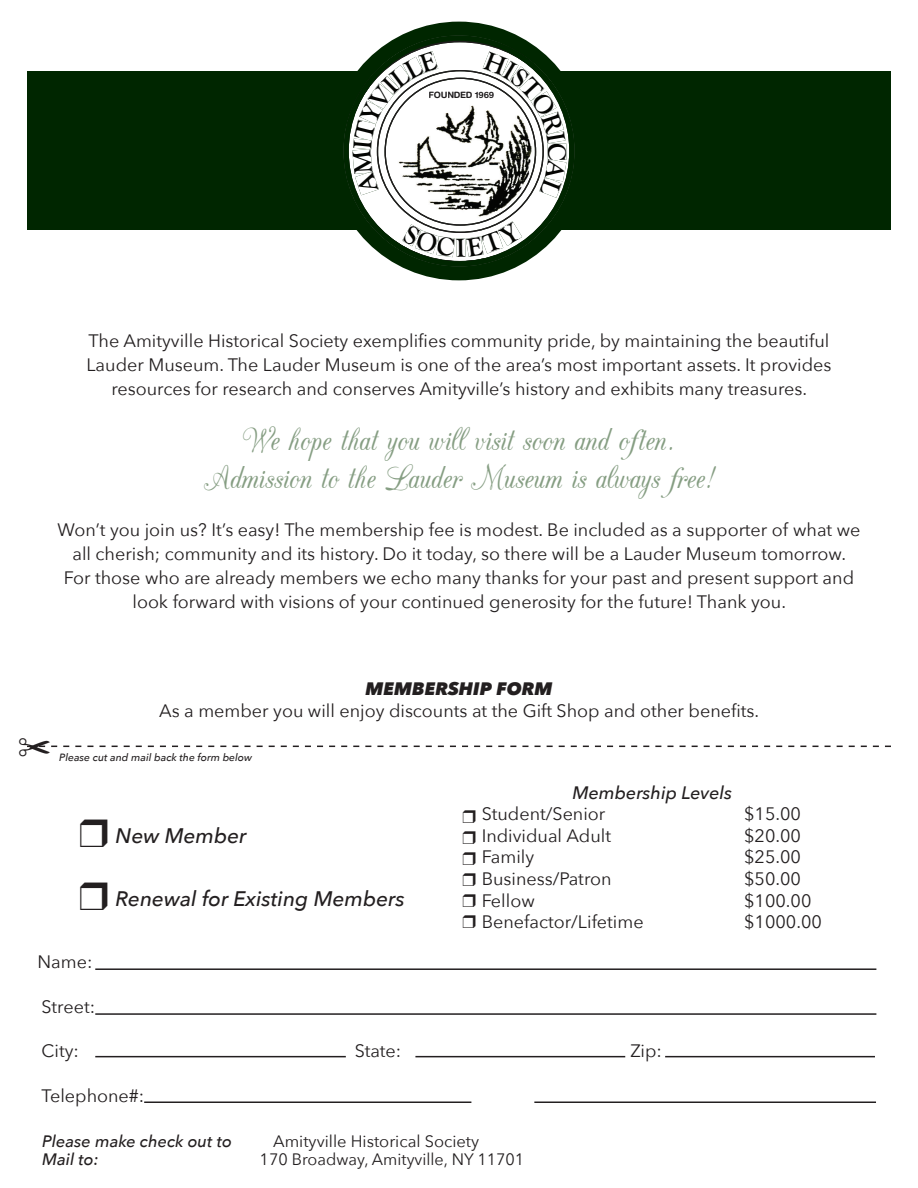
<style>
.page{position:relative;width:918px;height:1188px;background:#fff}
.page>*{position:absolute;margin:0;border:0;box-sizing:border-box;transform-origin:0 0}
.t1{font:39px "CAC Champagne";color:#869e83;scale:.94 1}
.t2{font:italic 500 21px "Avenir Next";color:#231f20}
.t3{font:18px/24px "Avenir Next";color:#231f20;text-align:center}
.t4{font:italic 500 18px "Avenir Next";color:#231f20}
.t5{font:italic 800 18px "Avenir Next";color:#231f20}
.t6{font:16.5px "Avenir Next";color:#231f20}
.t7{font:italic 500 16.5px "Avenir Next";color:#231f20}
.t8{font:italic 500 10.5px "Avenir Next";color:#231f20}
.t9{font:700 8.7px "Helvetica Rounded";letter-spacing:-.02em;color:#201d1e}
</style>
<div class="page">
<div style="left:27px;top:72px;width:864px;height:158px;background:#002600"></div>
<div style="left:330px;top:22px;width:258px;height:258px;background:#002600;border-radius:50%"></div>
<img style="left:349px;top:48px;width:225px;height:215px">
<img style="left:345px;top:36px;width:193px;height:98px">
<div style="left:343px;top:35px;width:232px;height:232px;border:5px solid #002600;border-radius:50%"></div>
<div style="left:338px;top:30px;width:242px;height:242px;border:5px solid #002600;border-radius:50%"></div>
<hr style="left:95px;top:968px;width:781px;height:2px;background:#231f20">
<hr style="left:95px;top:1013px;width:781px;height:2px;background:#231f20">
<hr style="left:95px;top:1056px;width:251px;height:1px;background:#231f20">
<hr style="left:144px;top:1102px;width:327px;height:1px;background:#231f20">
<hr style="left:534px;top:1102px;width:342px;height:1px;background:#231f20">
<hr style="left:415px;top:1056px;width:210px;height:1px;background:#231f20">
<hr style="left:665px;top:1056px;width:210px;height:1px;background:#231f20">
<svg style="left:352px;top:51px;width:215px;height:206px"></svg>
<svg style="left:27px;top:745px;width:864px;height:3px"></svg>
<p class="t9" style="left:428px;top:90px;width:67px">FOUNDED 1969</p>
<p class="t3" style="left:89px;top:328px;width:742px">The Amityville Historical Society exemplifies community pride, by maintaining the beautiful</p>
<p class="t3" style="left:86px;top:352px;width:747px">Lauder Museum. The Lauder Museum is one of the area’s most important assets. It provides resources for research and conserves Amityville’s history and exhibits many treasures.</p>
<p class="t1" style="left:242px;top:420px;width:462px">We hope that you will visit soon and often.</p>
<p class="t1" style="left:204px;top:458px;width:544px">Admission to the Lauder Museum is always free!</p>
<p class="t3" style="left:58px;top:517px;width:804px">Won’t you join us? It’s easy! The membership fee is modest. Be included as a supporter of what we all cherish; community and its history. Do it today, so there will be a Lauder Museum tomorrow.</p>
<p class="t3" style="left:64px;top:565px;width:792px">For those who are already members we echo many thanks for your past and present support and look forward with visions of your continued generosity for the future! Thank you.</p>
<p class="t5" style="left:366px;top:678px;width:189px">MEMBERSHIP FORM</p>
<p class="t3" style="left:159px;top:698px;width:602px">As a member you will enjoy discounts at the Gift Shop and other benefits.</p>
<p class="t8" style="left:59px;top:748px;width:195px">Please cut and mail back the form below</p>
<p class="t2" style="left:79px;top:817px;width:169px">❒ New Member</p>
<p class="t2" style="left:79px;top:880px;width:327px">❒ Renewal for Existing Members</p>
<p class="t4" style="left:572px;top:778px;width:161px">Membership Levels</p>
<p class="t3" style="left:482px;top:801px;width:125px">Student/Senior</p>
<p class="t3" style="left:744px;top:801px;width:58px">$15.00</p>
<p class="t3" style="left:463px;top:823px;width:150px">❒ Individual Adult</p>
<p class="t3" style="left:744px;top:823px;width:58px">$20.00</p>
<p class="t3" style="left:463px;top:844px;width:73px">❒ Family</p>
<p class="t3" style="left:744px;top:844px;width:58px">$25.00</p>
<p class="t3" style="left:463px;top:866px;width:150px">❒ Business/Patron</p>
<p class="t3" style="left:744px;top:866px;width:58px">$50.00</p>
<p class="t3" style="left:463px;top:888px;width:74px">❒ Fellow</p>
<p class="t3" style="left:744px;top:888px;width:69px">$100.00</p>
<p class="t3" style="left:463px;top:909px;width:183px">❒ Benefactor/Lifetime</p>
<p class="t3" style="left:744px;top:909px;width:79px">$1000.00</p>
<p class="t3" style="left:38px;top:949px;width:56px">Name:</p>
<p class="t3" style="left:42px;top:994px;width:55px">Street:</p>
<p class="t3" style="left:42px;top:1038px;width:39px">City:</p>
<p class="t3" style="left:42px;top:1082px;width:104px">Telephone#:</p>
<p class="t3" style="left:355px;top:1038px;width:48px">State:</p>
<p class="t3" style="left:630px;top:1038px;width:33px">Zip:</p>
<p class="t7" style="left:42px;top:1127px;width:191px">Please make check out to</p>
<p class="t6" style="left:273px;top:1127px;width:208px">Amityville Historical Society</p>
<p class="t7" style="left:42px;top:1145px;width:58px">Mail to:</p>
<p class="t6" style="left:260px;top:1145px;width:266px">170 Broadway, Amityville, NY 11701</p>
</div>
